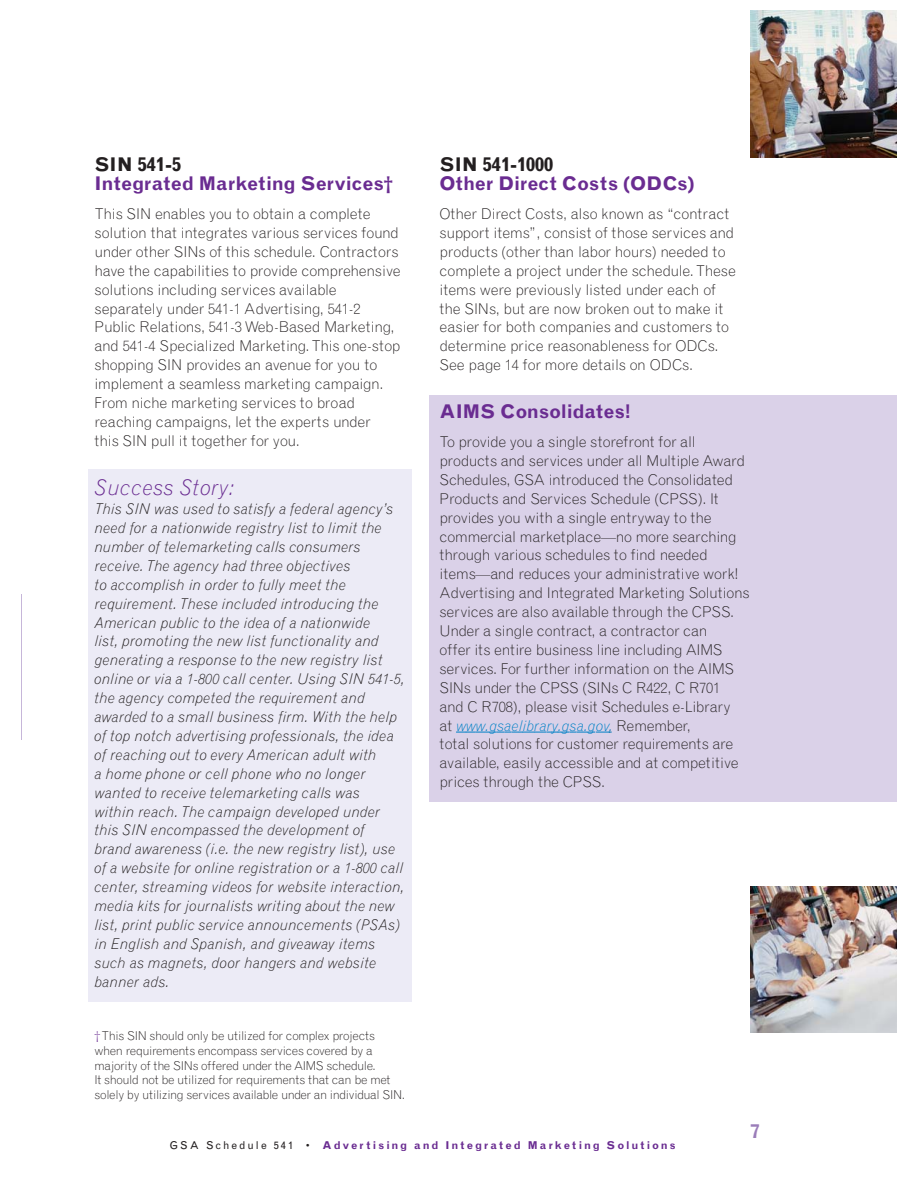
<style>
.page{position:relative;width:918px;height:1188px;background:#fff}
.page>*{position:absolute;margin:0;border:0;box-sizing:border-box;transform-origin:0 0}
.t1{font:italic 300 21.6px "Grotesque";letter-spacing:.01em;color:#6a2c91}
.t2{font:700 18.9px "Grotesque";color:#6a2c91}
.t3{font:700 18.9px "Grotesque";color:#231f20}
.t4{font:700 18.9px "Grotesque";color:#9b7db9}
.t5{font:300 14.85px/18.9px "Grotesque";letter-spacing:-.015em;color:#231f20}
.t6{font:italic 300 14.85px/18.9px "Grotesque";letter-spacing:-.005em;color:#231f20}
.t7{font:300 12.15px/14.9px "Grotesque";letter-spacing:-.03em;color:#231f20}
.t8{font:700 10.8px "Grotesque";letter-spacing:.19em;color:#6a2c91}
.s1{color:#6a2c91}
.s2{font-style:italic;color:#0081c6}
.s3{font-style:italic;color:#0072ae}
.s4{font-weight:400;color:#231f20}
.s5{font-weight:300;color:#231f20}
</style>
<div class="page">
<div style="left:429px;top:396px;width:467px;height:406px;background:#dad1e8"></div>
<div style="left:88px;top:469px;width:324px;height:533px;background:#ecebf6"></div>
<svg style="left:456px;top:732px;width:156px;height:1px"></svg>
<img style="left:751px;top:11px;width:145px;height:146px">
<img style="left:751px;top:886px;width:145px;height:146px">
<p class="t3" style="left:94px;top:157px;width:88px">SIN 541-5</p>
<p class="t2" style="left:94px;top:177px;width:300px">Integrated Marketing Services†</p>
<p class="t5" style="left:94px;top:206px;width:308px">This SIN enables you to obtain a complete solution that integrates various services found under other SINs of this schedule. Contractors have the capabilities to provide comprehensive solutions including services available separately under 541-1 Advertising, 541-2<br>Public Relations, 541-3 Web-Based Marketing, and 541-4 Specialized Marketing. This one-stop shopping SIN provides an avenue for you to implement a seamless marketing campaign.<br>From niche marketing services to broad reaching campaigns, let the experts under<br>this SIN pull it together for you.</p>
<h1 class="t1" style="left:94px;top:480px;width:142px">Success Story:</h1>
<p class="t6" style="left:94px;top:501px;width:312px">This SIN was used to satisfy a federal agency’s need for a nationwide registry list to limit the number of telemarketing calls consumers receive. The agency had three objectives<br>to accomplish in order to fully meet the requirement. These included introducing the American public to the idea of a nationwide<br>list, promoting the new list functionality and generating a response to the new registry list online or via a 1-800 call center. Using SIN 541-5, the agency competed the requirement and awarded to a small business firm. With the help of top notch advertising professionals, the idea of reaching out to every American adult with<br>a home phone or cell phone who no longer wanted to receive telemarketing calls was<br>within reach. The campaign developed under this SIN encompassed the development of brand awareness (i.e. the new registry list), use of a website for online registration or a 1-800 call center, streaming videos for website interaction, media kits for journalists writing about the new list, print public service announcements (PSAs) in English and Spanish, and giveaway items such as magnets, door hangers and website banner ads.</p>
<p class="t7" style="left:94px;top:1029px;width:312px"><span class="s1">†</span>This SIN should only be utilized for complex projects when requirements encompass services covered by a majority of the SINs offered under the AIMS schedule.<br>It should not be utilized for requirements that can be met solely by utilizing services available under an individual SIN.</p>
<p class="t3" style="left:440px;top:157px;width:115px">SIN 541-1000</p>
<p class="t2" style="left:440px;top:177px;width:257px">Other Direct Costs (ODCs)</p>
<p class="t5" style="left:440px;top:206px;width:298px">Other Direct Costs, also known as “contract support items”, consist of those services and products (other than labor hours) needed to complete a project under the schedule. These items were previously listed under each of the SINs, but are now broken out to make it easier for both companies and customers to determine price reasonableness for ODCs.<br>See page 14 for more details on ODCs.</p>
<p class="t2" style="left:440px;top:405px;width:193px">AIMS Consolidates!</p>
<p class="t5" style="left:440px;top:434px;width:311px">To provide you a single storefront for all products and services under all Multiple Award Schedules, GSA introduced the Consolidated Products and Services Schedule (CPSS). It provides you with a single entryway to the commercial marketplace—no more searching through various schedules to find needed items—and reduces your administrative work!<br>Advertising and Integrated Marketing Solutions services are also available through the CPSS.<br>Under a single contract, a contractor can<br>offer its entire business line including AIMS services. For further information on the AIMS SINs under the CPSS (SINs C R422, C R701<br>and C R708), please visit Schedules e-Library<br>at <span class="s2">www.gsaelibrary.gsa.gov</span><span class="s3">.</span> Remember,<br>total solutions for customer requirements are available, easily accessible and at competitive prices through the CPSS.</p>
<p class="t4" style="left:751px;top:1124px;width:11px">7</p>
<p class="t8" style="left:169px;top:1141px;width:508px"><span class="s4">GSA Schedule 541</span> <span class="s5">•</span> Advertising and Integrated Marketing Solutions</p>
</div>
